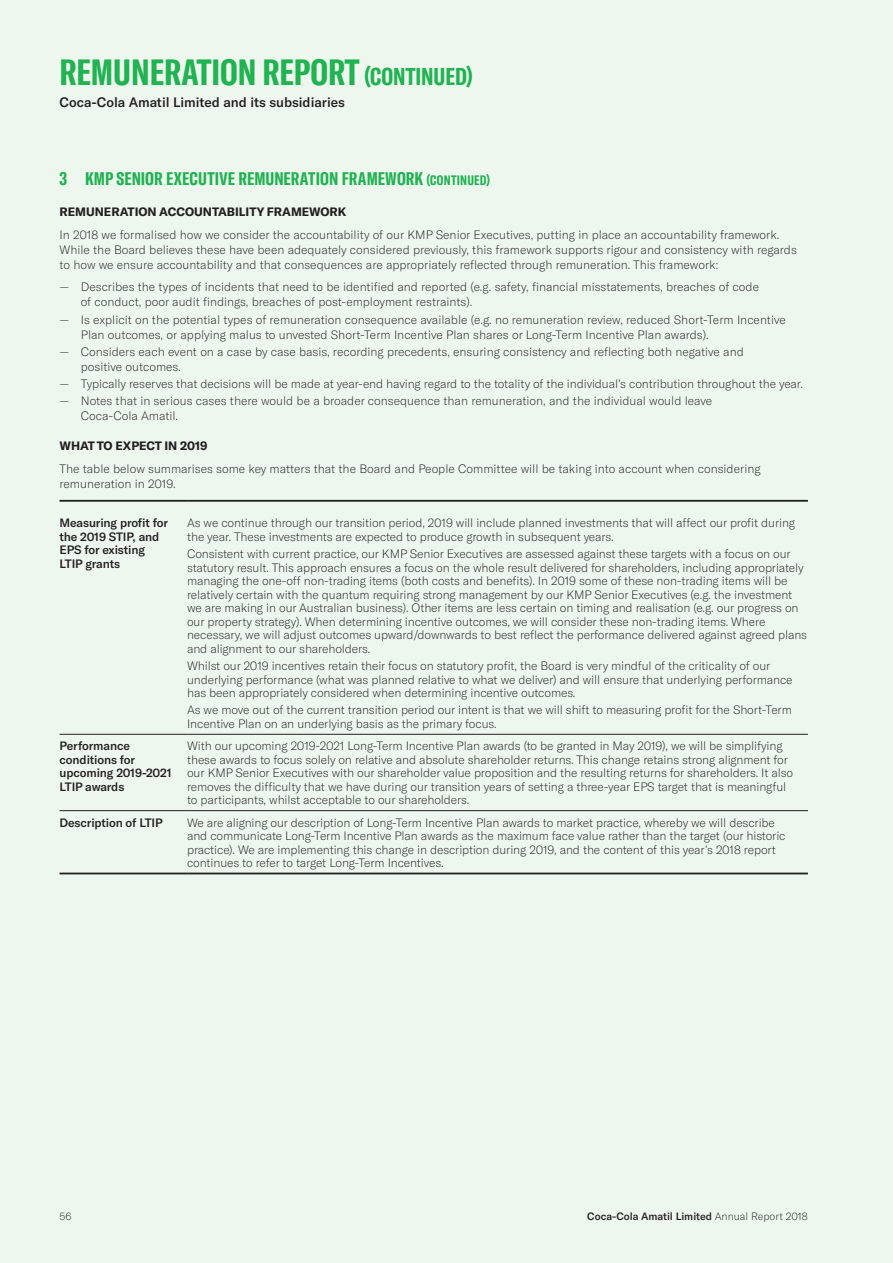
<style>
.page{position:relative;width:893px;height:1263px;background:#edf7ee}
.page>*{position:absolute;margin:0;border:0;box-sizing:border-box;transform-origin:0 0}
._1__Page_title_CB_24{font:700 extra-condensed 36px "GT America";color:#21b252}
._2__Sub_02_CB_12_12{font:700 extra-condensed 18px "GT America";letter-spacing:.005em;color:#21b252}
._1__Page_sub_M_9_9{font:500 13.5px "GT America";color:#231f20}
._4__Table_text_8_9{font:100 12px/13.5px "GT America";letter-spacing:-.01em;color:#231f20}
._3__Body_L_8_10{font:100 12px/15px "GT America";color:#231f20}
._4__Table_text_8_9-2{font:500 12px/13.5px "GT America";letter-spacing:-.01em;color:#231f20}
._2__Sub_03_B_8_10{font:700 12px "GT America";color:#231f20}
.t1{font:500 10.5px "GT America";color:#231f20}
.t2{font:100 10.5px "GT America";color:#231f20}
.s1{font-size:24px}
.s2{font-size:13.5px}
.s3{font-weight:100}
</style>
<div class="page">
<hr style="left:60px;top:500px;width:127px;height:2px;background:#231f20">
<hr style="left:187px;top:500px;width:621px;height:2px;background:#231f20">
<hr style="left:60px;top:872px;width:127px;height:2px;background:#231f20">
<hr style="left:187px;top:872px;width:621px;height:2px;background:#231f20">
<hr style="left:60px;top:734px;width:127px;height:1px;background:#231f20">
<hr style="left:187px;top:734px;width:621px;height:1px;background:#231f20">
<hr style="left:60px;top:810px;width:127px;height:1px;background:#231f20">
<hr style="left:187px;top:810px;width:621px;height:1px;background:#231f20">
<p class="_1__Page_title_CB_24" style="left:60px;top:51px;width:415px">REMUNERATION REPORT <span class="s1">(CONTINUED)</span></p>
<p class="_1__Page_sub_M_9_9" style="left:60px;top:94px;width:287px">Coca-Cola Amatil Limited and its subsidiaries</p>
<p class="_2__Sub_02_CB_12_12" style="left:60px;top:168px;width:432px">3 KMP SENIOR EXECUTIVE REMUNERATION FRAMEWORK <span class="s2">(CONTINUED)</span></p>
<p class="_2__Sub_03_B_8_10" style="left:60px;top:204px;width:288px">REMUNERATION ACCOUNTABILITY FRAMEWORK</p>
<p class="_3__Body_L_8_10" style="left:60px;top:227px;width:739px">In 2018 we formalised how we consider the accountability of our KMP Senior Executives, putting in place an accountability framework.<br>While the Board believes these have been adequately considered previously, this framework supports rigour and consistency with regards to how we ensure accountability and that consequences are appropriately reflected through remuneration. This framework:</p>
<p class="_4__Table_text_8_9" style="left:81px;top:280px;width:680px;line-height:15px;text-indent:-21px">— Describes the types of incidents that need to be identified and reported (e.g. safety, financial misstatements, breaches of code of conduct, poor audit findings, breaches of post-employment restraints).</p>
<p class="_4__Table_text_8_9" style="left:81px;top:312px;width:707px;line-height:15px;text-indent:-21px">— Is explicit on the potential types of remuneration consequence available (e.g. no remuneration review, reduced Short-Term Incentive<br>Plan outcomes, or applying malus to unvested Short-Term Incentive Plan shares or Long-Term Incentive Plan awards).</p>
<p class="_4__Table_text_8_9" style="left:81px;top:344px;width:664px;line-height:15px;text-indent:-21px">— Considers each event on a case by case basis, recording precedents, ensuring consistency and reflecting both negative and positive outcomes.</p>
<p class="_4__Table_text_8_9" style="left:60px;top:377px;width:745px">— Typically reserves that decisions will be made at year-end having regard to the totality of the individual’s contribution throughout the year.</p>
<p class="_4__Table_text_8_9" style="left:81px;top:393px;width:633px;line-height:15px;text-indent:-21px">— Notes that in serious cases there would be a broader consequence than remuneration, and the individual would leave<br>Coca-Cola Amatil.</p>
<p class="_2__Sub_03_B_8_10" style="left:60px;top:439px;width:149px">WHAT TO EXPECT IN 2019</p>
<p class="_3__Body_L_8_10" style="left:60px;top:461px;width:703px">The table below summarises some key matters that the Board and People Committee will be taking into account when considering remuneration in 2019.</p>
<p class="_4__Table_text_8_9-2" style="left:60px;top:516px;width:110px">Measuring profit for the 2019 STIP, and<br>EPS for existing<br>LTIP grants</p>
<p class="_4__Table_text_8_9" style="left:187px;top:516px;width:610px">As we continue through our transition period, 2019 will include planned investments that will affect our profit during the year. These investments are expected to produce growth in subsequent years.</p>
<p class="_4__Table_text_8_9" style="left:187px;top:547px;width:622px">Consistent with current practice, our KMP Senior Executives are assessed against these targets with a focus on our statutory result. This approach ensures a focus on the whole result delivered for shareholders, including appropriately managing the one-off non-trading items (both costs and benefits). In 2019 some of these non-trading items will be relatively certain with the quantum requiring strong management by our KMP Senior Executives (e.g. the investment we are making in our Australian business). Other items are less certain on timing and realisation (e.g. our progress on our property strategy). When determining incentive outcomes, we will consider these non-trading items. Where necessary, we will adjust outcomes upward/downwards to best reflect the performance delivered against agreed plans and alignment to our shareholders.</p>
<p class="_4__Table_text_8_9" style="left:187px;top:659px;width:607px">Whilst our 2019 incentives retain their focus on statutory profit, the Board is very mindful of the criticality of our underlying performance (what was planned relative to what we deliver) and will ensure that underlying performance has been appropriately considered when determining incentive outcomes.</p>
<p class="_4__Table_text_8_9" style="left:187px;top:703px;width:606px">As we move out of the current transition period our intent is that we will shift to measuring profit for the Short-Term<br>Incentive Plan on an underlying basis as the primary focus.</p>
<p class="_4__Table_text_8_9-2" style="left:60px;top:739px;width:114px">Performance conditions for upcoming 2019-2021<br>LTIP awards</p>
<p class="_4__Table_text_8_9" style="left:187px;top:739px;width:608px">With our upcoming 2019-2021 Long-Term Incentive Plan awards (to be granted in May 2019), we will be simplifying these awards to focus solely on relative and absolute shareholder returns. This change retains strong alignment for our KMP Senior Executives with our shareholder value proposition and the resulting returns for shareholders. It also removes the difficulty that we have during our transition years of setting a three-year EPS target that is meaningful to participants, whilst acceptable to our shareholders.</p>
<p class="_4__Table_text_8_9-2" style="left:60px;top:815px;width:105px">Description of LTIP</p>
<p class="_4__Table_text_8_9" style="left:187px;top:816px;width:600px">We are aligning our description of Long-Term Incentive Plan awards to market practice, whereby we will describe and communicate Long-Term Incentive Plan awards as the maximum face value rather than the target (our historic practice). We are implementing this change in description during 2019, and the content of this year’s 2018 report continues to refer to target Long-Term Incentives.</p>
<p class="t2" style="left:60px;top:1211px;width:13px">56</p>
<p class="t1" style="left:587px;top:1210px;width:222px">Coca-Cola Amatil Limited <span class="s3">Annual Report 2018</span></p>
</div>
